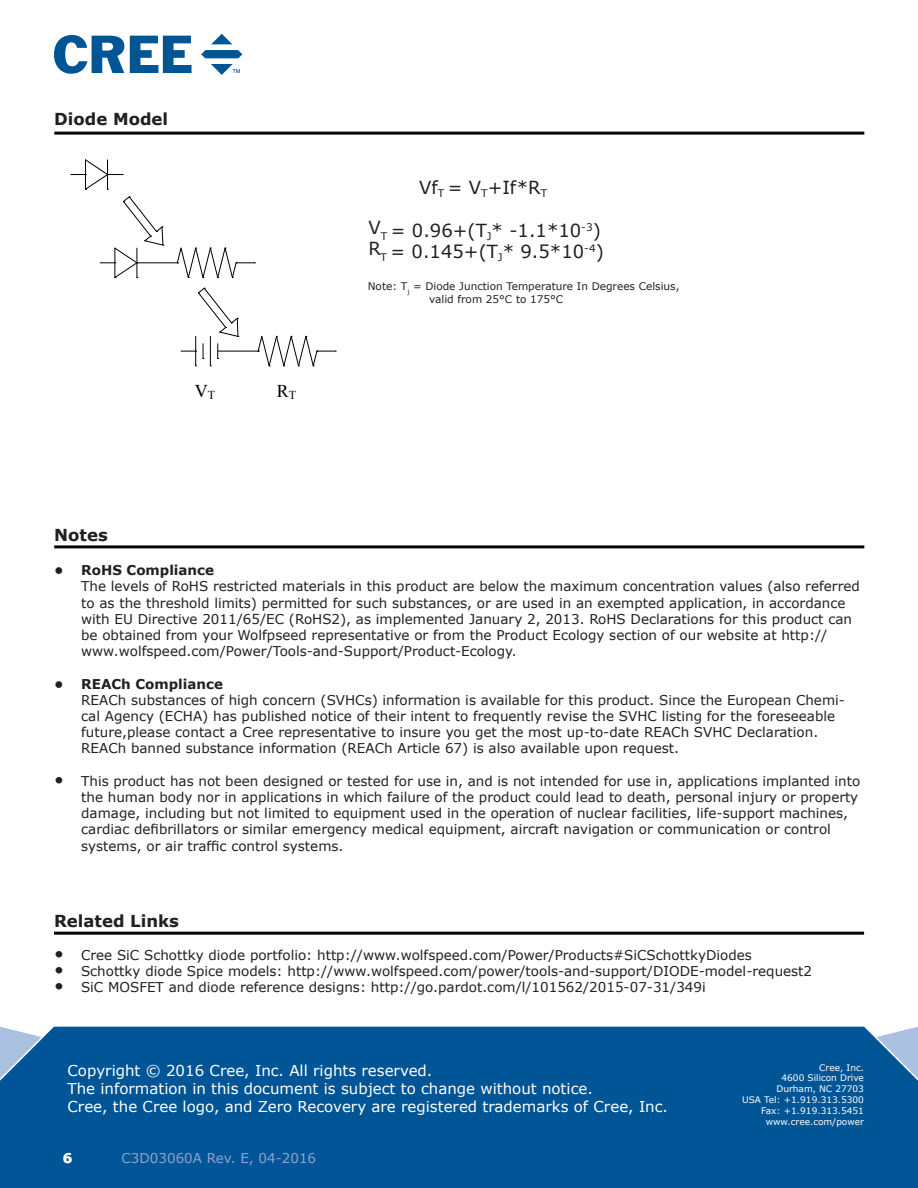
<style>
.page{position:relative;width:918px;height:1188px;background:#fff}
.page>*{position:absolute;margin:0;border:0;box-sizing:border-box;transform-origin:0 0}
.t1{font:18px "Times New Roman";color:#000}
.t2{font:18px/21.6px "Verdana";color:#231f20}
.t3{font:700 16.5px "Verdana";color:#231f20}
.t4{font:15px/18px "Verdana";color:#fff}
.t5{font:13.5px/16.2px "Verdana";color:#231f20}
.t6{font:700 13.5px "Verdana";color:#231f20}
.t7{font:13.5px "Verdana";color:#90a3ce}
.t8{font:700 13.5px "Verdana";color:#fff}
.t9{font:12px "Times New Roman";color:#000}
.t10{font:10.5px/12.6px "Verdana";color:#231f20}
.t11{font:9px/10.8px "Verdana";color:#fff;text-align:right}
.s1{font-size:18px}
</style>
<div class="page">
<div style="left:0;top:1026px;width:918px;height:162px;background:#005596"></div>
<svg style="left:54px;top:35px;width:70px;height:39px"></svg>
<svg style="left:130px;top:36px;width:62px;height:37px"></svg>
<svg style="left:211px;top:34px;width:21px;height:10px"></svg>
<svg style="left:201px;top:50px;width:41px;height:8px"></svg>
<svg style="left:211px;top:64px;width:29px;height:10px"></svg>
<hr style="left:54px;top:545px;width:810px;height:3px;background:#040503">
<hr style="left:54px;top:932px;width:810px;height:3px;background:#040503">
<hr style="left:54px;top:132px;width:810px;height:3px;background:#040503">
<svg style="left:217px;top:344px;width:2px;height:15px"></svg>
<hr style="left:218px;top:351px;width:40px;height:1px;background:#000">
<svg style="left:203px;top:344px;width:1px;height:15px"></svg>
<hr style="left:210px;top:336px;width:1px;height:30px;background:#000">
<hr style="left:195px;top:336px;width:1px;height:30px;background:#000">
<svg style="left:257px;top:336px;width:79px;height:31px"></svg>
<svg style="left:198px;top:287px;width:41px;height:50px"></svg>
<svg style="left:181px;top:351px;width:16px;height:1px"></svg>
<hr style="left:137px;top:263px;width:40px;height:1px;background:#000">
<svg style="left:177px;top:247px;width:78px;height:31px"></svg>
<svg style="left:71px;top:159px;width:52px;height:31px"></svg>
<svg style="left:100px;top:196px;width:64px;height:82px"></svg>
<p class="t3" style="left:54px;top:107px;width:115px">Diode Model</p>
<p class="t3" style="left:54px;top:523px;width:55px">Notes</p>
<h1 class="t1" style="left:195px;top:379px;width:22px">V<sub>T</sub></h1>
<h1 class="t1" style="left:277px;top:379px;width:21px">R<sub>T</sub></h1>
<h1 class="t2" style="left:419px;top:176px;width:130px">Vf<sub>T</sub> = V<sub>T</sub>+If*R<sub>T</sub></h1>
<h1 class="t2" style="left:368px;top:219px;width:237px">V<sub>T</sub> = 0.96+(T<sub>J</sub>* -1.1*10<sup>-3</sup>)<br>R<sub>T</sub> = 0.145+(T<sub>J</sub>* 9.5*10<sup>-4</sup>)</h1>
<h1 class="t1" style="left:406px;top:183px;width:130px">Vf <sub>T</sub> = V<sub>T</sub> + If*R<sub>T</sub></h1>
<h1 class="t1" style="left:370px;top:224px;width:185px">V<sub>T=</sub> 0.92 + (T<sub>j</sub> * -1.35*10</h1>
<p class="t9" style="left:553px;top:222px;width:11px">-3</p>
<h1 class="t1" style="left:563px;top:224px;width:7px">)</h1>
<h1 class="t1" style="left:369px;top:245px;width:187px">R<sub>T=</sub> 0.052 + (T<sub>j</sub> * 0.29*10</h1>
<p class="t9" style="left:554px;top:243px;width:11px">-3</p>
<h1 class="t1" style="left:564px;top:245px;width:7px">)</h1>
<p class="t10" style="left:429px;top:280px;width:252px;text-indent:-61px">Note: T<sub>j</sub> = Diode Junction Temperature In Degrees Celsius, valid from 25°C to 175°C</p>
<p class="t6" style="left:54px;top:561px;width:161px">• RoHS Compliance</p>
<p class="t5" style="left:81px;top:578px;width:780px">The levels of RoHS restricted materials in this product are below the maximum concentration values (also referred to as the threshold limits) permitted for such substances, or are used in an exempted application, in accordance with EU Directive 2011/65/EC (RoHS2), as implemented January 2, 2013. RoHS Declarations for this product can be obtained from your Wolfpseed representative or from the Product Ecology section of our website at http:// www.wolfspeed.com/Power/Tools-and-Support/Product-Ecology.</p>
<p class="t6" style="left:54px;top:674px;width:170px">• REACh Compliance</p>
<p class="t5" style="left:81px;top:692px;width:765px">REACh substances of high concern (SVHCs) information is available for this product. Since the European Chemi&shy;cal Agency (ECHA) has published notice of their intent to frequently revise the SVHC listing for the foreseeable future,please contact a Cree representative to insure you get the most up-to-date REACh SVHC Declaration.<br>REACh banned substance information (REACh Article 67) is also available upon request.</p>
<p class="t5" style="left:81px;top:773px;width:781px;text-indent:-27px"><span class="s1">•</span> This product has not been designed or tested for use in, and is not intended for use in, applications implanted into the human body nor in applications in which failure of the product could lead to death, personal injury or property damage, including but not limited to equipment used in the operation of nuclear facilities, life-support machines, cardiac defibrillators or similar emergency medical equipment, aircraft navigation or communication or control systems, or air traffic control systems.</p>
<p class="t3" style="left:54px;top:909px;width:126px">Related Links</p>
<p class="t5" style="left:54px;top:947px;width:699px"><span class="s1">•</span> Cree SiC Schottky diode portfolio: http://www.wolfspeed.com/Power/Products#SiCSchottkyDiodes</p>
<p class="t5" style="left:54px;top:963px;width:760px"><span class="s1">•</span> Schottky diode Spice models: http://www.wolfspeed.com/power/tools-and-support/DIODE-model-request2</p>
<p class="t5" style="left:54px;top:979px;width:653px"><span class="s1">•</span> SiC MOSFET and diode reference designs: http://go.pardot.com/l/101562/2015-07-31/349i</p>
<p class="t4" style="left:68px;top:1062px;width:602px">Copyright © 2016 Cree, Inc. All rights reserved.<br>The information in this document is subject to change without notice.<br>Cree, the Cree logo, and Zero Recovery are registered trademarks of Cree, Inc.</p>
<p class="t11" style="left:742px;top:1062px;width:123px">Cree, Inc.<br>4600 Silicon Drive<br>Durham, NC 27703<br>USA Tel: +1.919.313.5300<br>Fax: +1.919.313.5451 www.cree.com/power</p>
<p class="t8" style="left:63px;top:1148px;width:11px">6</p>
<p class="t7" style="left:122px;top:1149px;width:196px">C3D03060A Rev. E, 04-2016</p>
</div>
